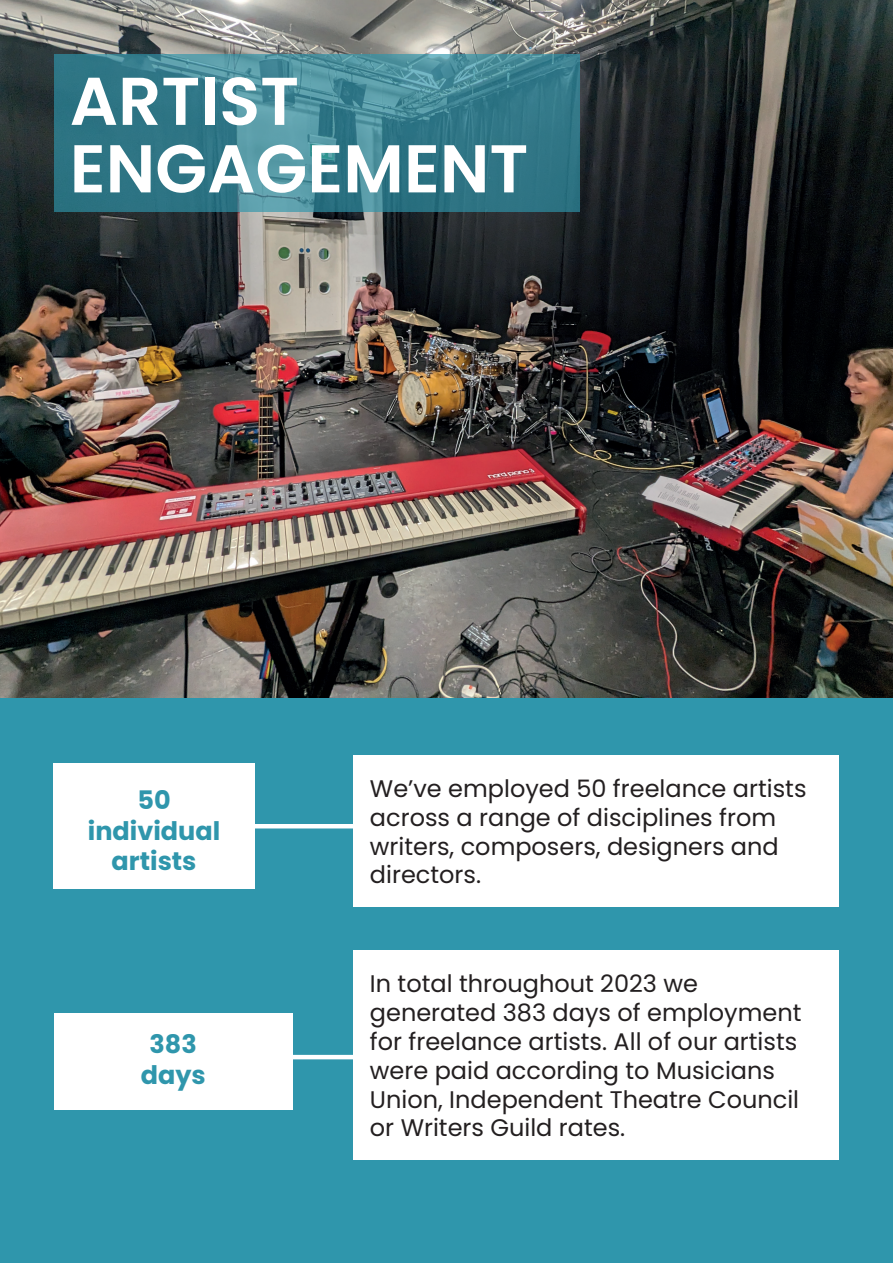
<style>
.page{position:relative;width:893px;height:1263px;background:#fff}
.page>*{position:absolute;margin:0;border:0;box-sizing:border-box;transform-origin:0 0}
.t1{font:600 67.5px/67.5px "Poppins";color:#fff}
.t2{font:700 25.5px/30.6px "Poppins";color:#2f96ac;text-align:center}
.t3{font:24px/28.8px "Poppins";color:#231f20}
</style>
<div class="page">
<div style="left:0;top:697px;width:893px;height:566px;background:#2f96ac"></div>
<div style="left:53px;top:763px;width:202px;height:126px;background:#fff"></div>
<img style="left:0;top:0;width:893px;height:697px">
<div style="left:353px;top:755px;width:486px;height:151px;background:#fff"></div>
<hr style="left:222px;top:1055px;width:141px;height:4px;background:#fff">
<div style="left:54px;top:1013px;width:238px;height:97px;background:#fff"></div>
<div style="left:353px;top:950px;width:486px;height:209px;background:#fff"></div>
<svg style="left:54px;top:54px;width:525px;height:157px;background:#3a7f8e"></svg>
<hr style="left:245px;top:824px;width:112px;height:4px;background:#fff">
<h1 class="t1" style="left:70px;top:68px;width:460px">ARTIST<br>ENGAGEMENT</h1>
<p class="t2" style="left:88px;top:785px;width:134px">50 individual artists</p>
<p class="t3" style="left:370px;top:774px;width:438px">We’ve employed 50 freelance artists across a range of disciplines from writers, composers, designers and directors.</p>
<p class="t2" style="left:141px;top:1029px;width:66px">383 days</p>
<p class="t3" style="left:370px;top:970px;width:433px">In total throughout 2023 we generated 383 days of employment for freelance artists. All of our artists were paid according to Musicians<br>Union, Independent Theatre Council or Writers Guild rates.</p>
</div>
